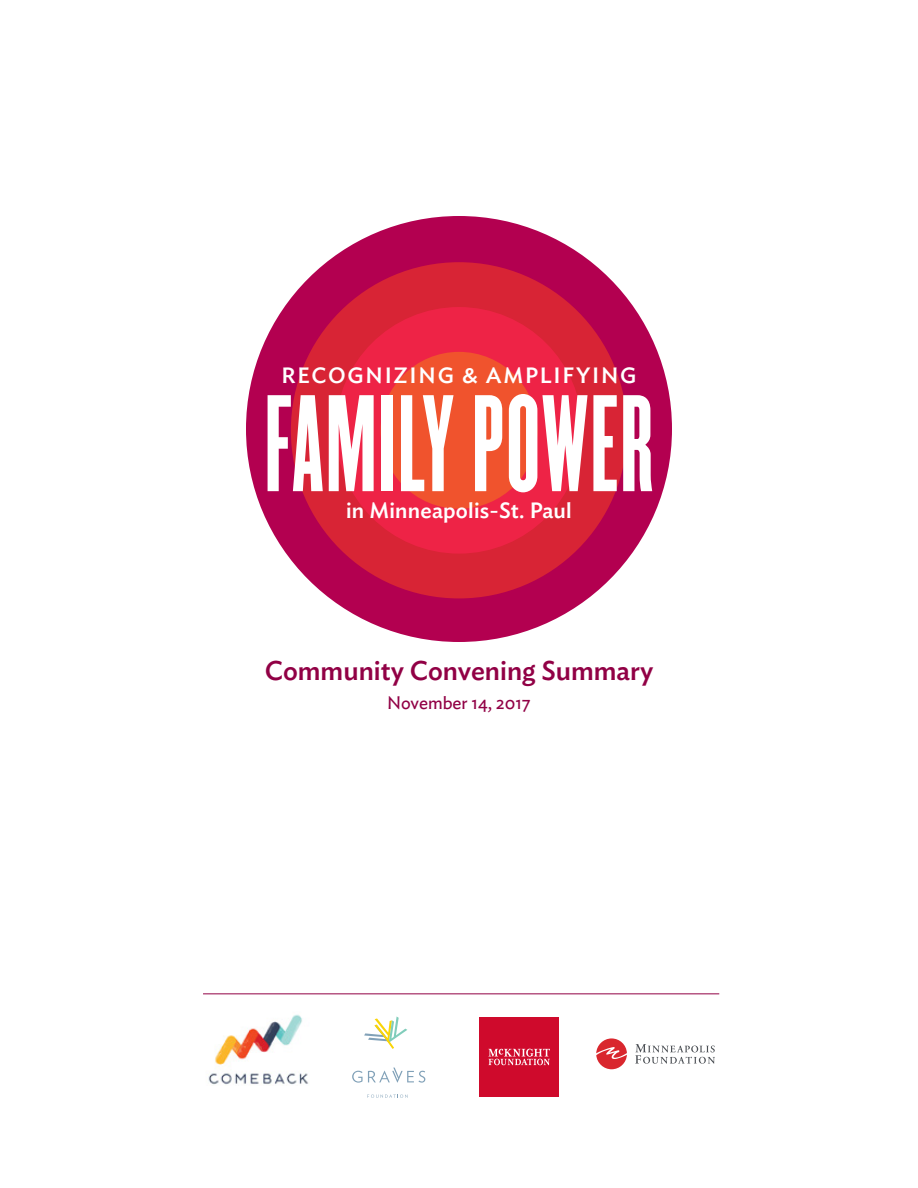
<style>
.page{position:relative;width:918px;height:1188px;background:#fff}
.page>*{position:absolute;margin:0;border:0;box-sizing:border-box;transform-origin:0 0}
.t1{font:120px "Champion HTF Bantamweight";letter-spacing:.02em;color:#fff}
.t2{font:500 27px "Ideal Sans";color:#910045}
.t3{font:500 22.05px "Ideal Sans";letter-spacing:.08em;color:#fff}
.t4{font:500 22.05px "Ideal Sans";letter-spacing:.01em;color:#fff}
.t5{font:18px "Ideal Sans";color:#910045}
</style>
<div class="page">
<hr style="left:203px;top:993px;width:516px;height:1px;background:#910045">
<div style="left:246px;top:216px;width:426px;height:426px;background:#b30050;border-radius:50%"></div>
<div style="left:291px;top:262px;width:336px;height:336px;background:#d82435;border-radius:50%"></div>
<div style="left:336px;top:307px;width:246px;height:247px;background:#ee2346;border-radius:50%"></div>
<div style="left:381px;top:352px;width:156px;height:157px;background:#f0532d;border-radius:50%"></div>
<svg style="left:352px;top:1068px;width:73px;height:15px"></svg>
<svg style="left:367px;top:1094px;width:41px;height:4px"></svg>
<svg style="left:364px;top:1016px;width:43px;height:33px"></svg>
<div style="left:479px;top:1017px;width:80px;height:80px;background:#cf0a2c"></div>
<svg style="left:488px;top:1049px;width:62px;height:16px"></svg>
<img style="left:208px;top:1014px;width:100px;height:71px">
<svg style="left:635px;top:1044px;width:80px;height:20px"></svg>
<svg style="left:596px;top:1038px;width:31px;height:31px"></svg>
<p class="t3" style="left:282px;top:358px;width:356px">RECOGNIZING &amp; AMPLIFYING</p>
<h1 class="t1" style="left:265px;top:369px;width:390px">FAMILY POWER</h1>
<p class="t4" style="left:346px;top:493px;width:227px">in Minneapolis-St. Paul</p>
<p class="t2" style="left:265px;top:650px;width:390px">Community Convening Summary</p>
<p class="t5" style="left:387px;top:690px;width:145px">November 14, 2017</p>
</div>
